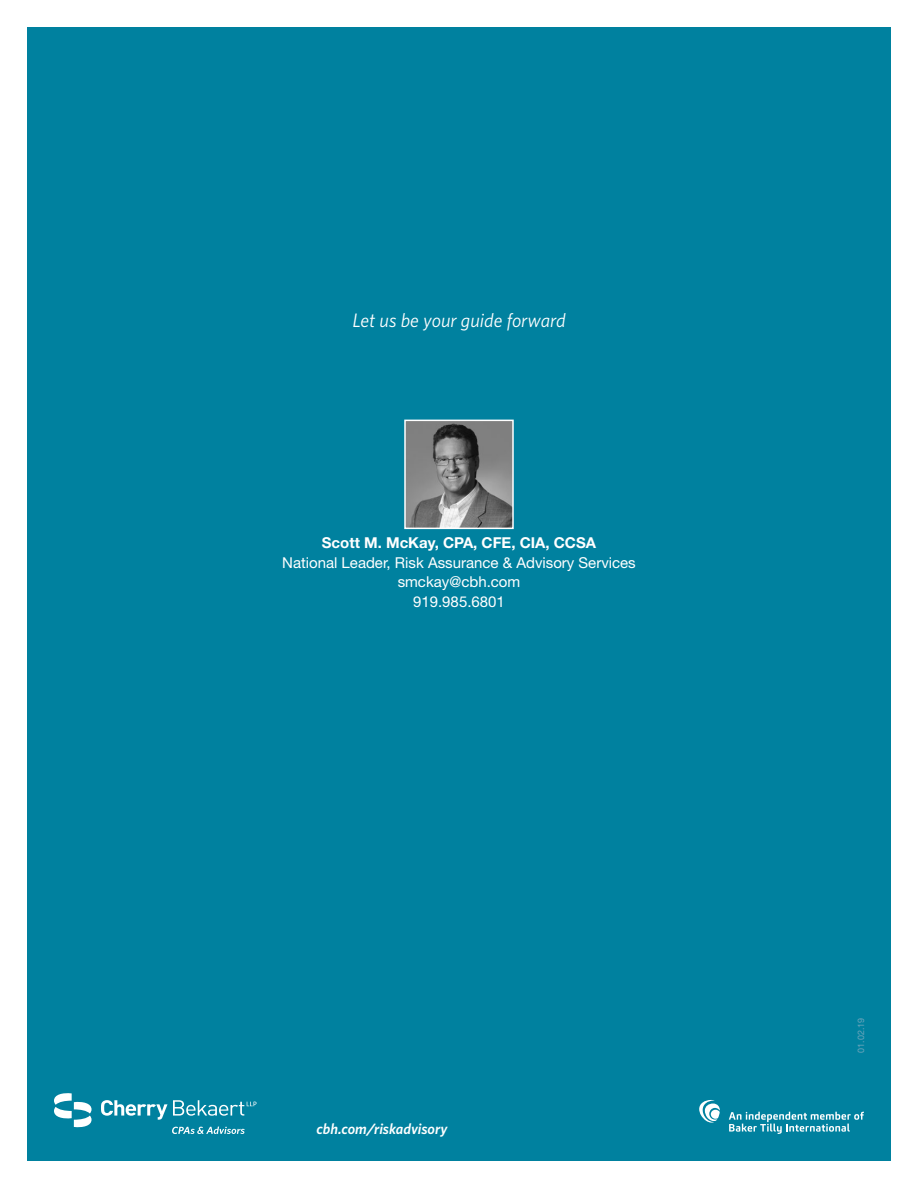
<style>
.page{position:relative;width:918px;height:1188px;background:#fff}
.page>*{position:absolute;margin:0;border:0;box-sizing:border-box;transform-origin:0 0}
.t1{font:italic 19.5px "Whitney";color:#fff}
.Contact_Info{font:15px/19.5px "Helvetica Neue LT Std";color:#fff;text-align:center}
.t2{font:italic 600 15px "Whitney";color:#fff}
.t3{font:9px "Helvetica Neue LT Std";color:#6ca5bb}
.s1{font-weight:700}
</style>
<div class="page">
<div style="left:27px;top:27px;width:864px;height:1134px;background:#00819f"></div>
<svg style="left:101px;top:1100px;width:66px;height:20px"></svg>
<svg style="left:54px;top:1093px;width:38px;height:35px"></svg>
<svg style="left:173px;top:1100px;width:83px;height:16px"></svg>
<svg style="left:172px;top:1126px;width:73px;height:8px"></svg>
<img style="left:407px;top:423px;width:104px;height:103px">
<div style="left:404px;top:420px;width:110px;height:109px;border:2px solid #fff"></div>
<svg style="left:729px;top:1112px;width:135px;height:22px"></svg>
<svg style="left:699px;top:1100px;width:21px;height:23px"></svg>
<p class="t1" style="left:352px;top:307px;width:215px">Let us be your guide forward</p>
<p class="Contact_Info" style="left:282px;top:533px;width:355px"><span class="s1">Scott M. McKay, CPA, CFE, CIA, CCSA<br></span>National Leader, Risk Assurance &amp; Advisory Services smckay@cbh.com<br>919.985.6801</p>
<p class="t2" style="left:316px;top:1119px;width:132px">cbh.com/riskadvisory</p>
<p class="t3" style="left:855px;top:1053px;width:37px;rotate:-90deg">01.02.19</p>
</div>
